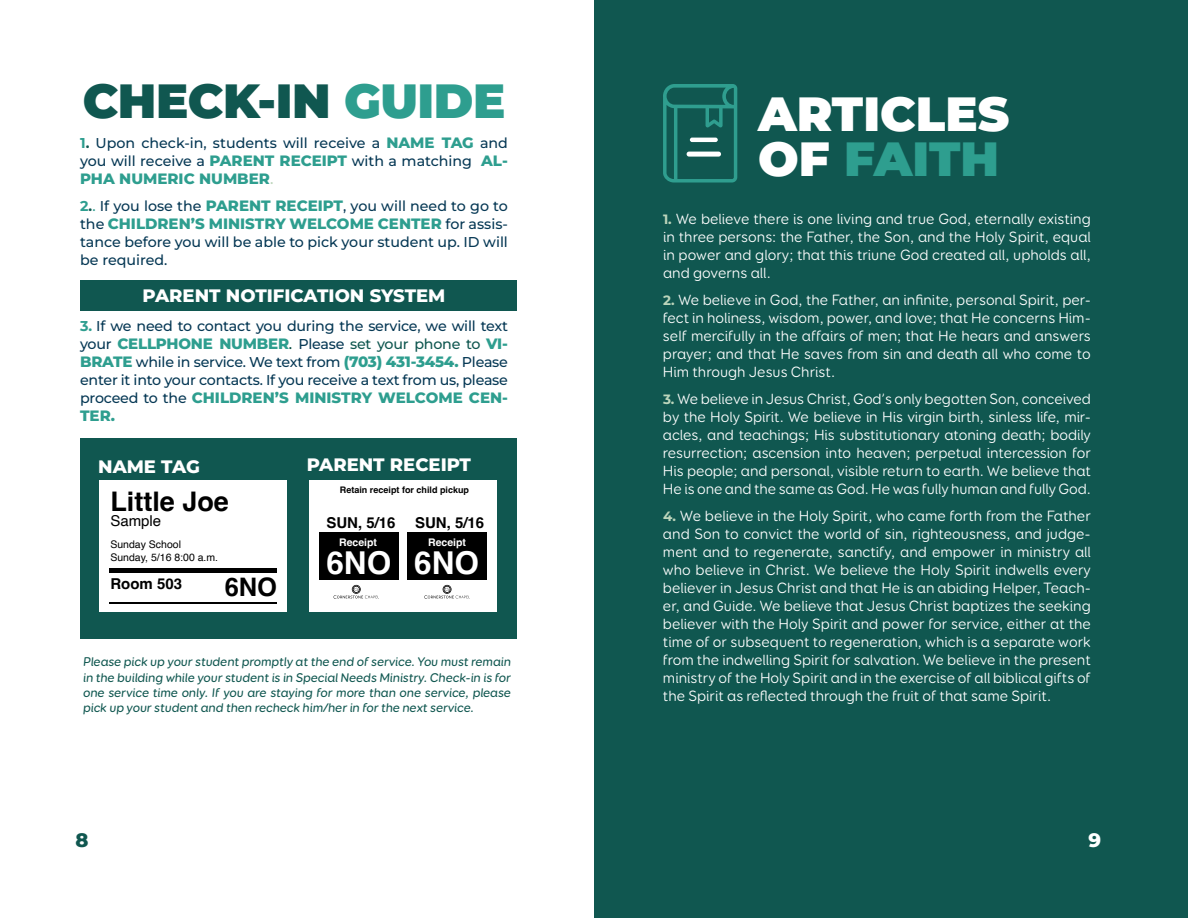
<style>
.page{position:relative;width:1188px;height:918px;background:#fff}
.page>*{position:absolute;margin:0;border:0;box-sizing:border-box;transform-origin:0 0}
.t1{font:900 48px/45px "Montserrat";color:#fff}
.t2{font:900 48px "Montserrat";letter-spacing:-.01em;color:#105750}
.t3{font:700 31.5px "Helvetica";color:#fff}
.t4{font:700 27px "Helvetica";color:#000}
.t5{font:700 25.5px "Helvetica";color:#000}
.t6{font:800 19.5px "Montserrat";color:#fff}
.t7{font:800 19.5px "Montserrat";color:#105750}
.t8{font:800 18px "Montserrat";color:#fff}
.t9{font:15px/18px "Booster Next FY";color:#fff;text-align:justify}
.t10{font:800 15px/18px "Montserrat";color:#2e9e8f}
.t11{font:700 15px "Helvetica";color:#000}
.t12{font:15px "Helvetica";color:#000}
.t13{font:500 14.25px/18px "Montserrat";letter-spacing:-.015em;color:#073955}
.t14{font:500 12.75px/15.3px "Booster Next FY";color:#105750;text-align:justify}
.t15{font:10.5px/12.6px "Helvetica";color:#000}
.t16{font:700 10.5px "Helvetica";color:#fff}
.t17{font:700 9px "Helvetica";color:#000}
.s1{color:#2e9e8f}
.s2{font-weight:700;color:#2e9e8f}
.s3{font-weight:700;color:#105750}
.s4{font-weight:800;font-size:15px;color:#2e9e8f}
.s5{font-weight:500;color:#bcd5bb}
.s6{font-weight:500;font-size:14.25px;color:#073955}
.s7{font-weight:500;color:#064a40}
.s8{font-weight:500;font-size:14.25px;color:#105750}
.s9{font-family:"Montserrat";font-weight:700;font-size:13.5px;color:#bcd5bb}
</style>
<div class="page">
<div style="left:594px;top:0;width:594px;height:918px;background:#105750"></div>
<div style="left:80px;top:281px;width:436px;height:30px;background:#105750"></div>
<svg style="left:663px;top:84px;width:74px;height:99px"></svg>
<div style="left:80px;top:438px;width:436px;height:201px;background:#105750"></div>
<div style="left:99px;top:480px;width:188px;height:132px;background:#fff"></div>
<div style="left:309px;top:480px;width:188px;height:132px;background:#fff"></div>
<div style="left:109px;top:568px;width:168px;height:5px;background:#000"></div>
<hr style="left:109px;top:602px;width:168px;height:1px;background:#000">
<div style="left:319px;top:532px;width:80px;height:48px;background:#000"></div>
<div style="left:408px;top:532px;width:79px;height:48px;background:#000"></div>
<svg style="left:334px;top:585px;width:45px;height:14px"></svg>
<svg style="left:424px;top:585px;width:46px;height:14px"></svg>
<h1 class="t2" style="left:83px;top:74px;width:424px">CHECK-IN <span class="s1">GUIDE</span></h1>
<p class="t13" style="left:80px;top:134px;width:429px"><span class="s2">1</span><span class="s3">.</span> Upon check-in, students will receive a <span class="s4">NAME TAG</span> and you will receive a <span class="s4">PARENT RECEIPT</span> with a matching <span class="s4">AL-</span></p>
<p class="t10" style="left:80px;top:170px;width:195px">PHA NUMERIC NUMBER<span class="s5">.</span></p>
<p class="t13" style="left:80px;top:197px;width:429px"><span class="s2">2</span><span class="s3">.</span><span class="s1">.</span> If you lose the <span class="s4">PARENT RECEIPT</span>, you will need to go to</p>
<p class="t10" style="left:80px;top:215px;width:429px"><span class="s6">the</span> CHILDREN’S MINISTRY WELCOME CENTER <span class="s6">for assis-</span></p>
<p class="t13" style="left:80px;top:233px;width:429px">tance before you will be able to pick your student up. ID will be required.</p>
<p class="t8" style="left:143px;top:287px;width:304px">PARENT NOTIFICATION SYSTEM</p>
<p class="t13" style="left:80px;top:317px;width:429px"><span class="s2">3.</span> If we need to contact you during the service, we will text</p>
<p class="t10" style="left:80px;top:335px;width:429px"><span class="s6">your</span> CELLPHONE NUMBER<span class="s7">.</span> <span class="s6">Please</span> <span class="s8">set your phone to</span> VI-</p>
<p class="t13" style="left:80px;top:353px;width:429px"><span class="s4">BRATE</span> while in service. We text from <span class="s4">(703) 431-3454.</span> Please enter it into your contacts. If you receive a text from us, please</p>
<p class="t10" style="left:80px;top:389px;width:429px"><span class="s6">proceed to the</span> CHILDREN’S MINISTRY WELCOME CEN-<br>TER.</p>
<p class="t8" style="left:98px;top:458px;width:103px">NAME TAG</p>
<p class="t8" style="left:307px;top:456px;width:166px">PARENT RECEIPT</p>
<h3 class="t4" style="left:110px;top:491px;width:120px">Little Joe</h3>
<p class="t12" style="left:110px;top:515px;width:52px">Sample</p>
<p class="t15" style="left:110px;top:539px;width:109px">Sunday School<br>Sunday, 5/16 8:00 a.m.</p>
<p class="t11" style="left:110px;top:578px;width:73px">Room 503</p>
<h3 class="t5" style="left:225px;top:577px;width:54px">6NO</h3>
<p class="t17" style="left:340px;top:487px;width:131px">Retain receipt for child pickup</p>
<p class="t11" style="left:415px;top:517px;width:71px">SUN, 5/16</p>
<p class="t11" style="left:326px;top:517px;width:71px">SUN, 5/16</p>
<p class="t16" style="left:339px;top:538px;width:39px">Receipt</p>
<p class="t16" style="left:428px;top:538px;width:39px">Receipt</p>
<h2 class="t3" style="left:326px;top:551px;width:154px">6NO 6NO</h2>
<p class="t14" style="left:83px;top:655px;width:431px">Please pick up your student promptly at the end of service. You must remain in the building while your student is in Special Needs Ministry. Check-in is for one service time only. If you are staying for more than one service, please pick up your student and then recheck him/her in for the next service.</p>
<h3 class="t7" style="left:76px;top:831px;width:15px">8</h3>
<h1 class="t1" style="left:758px;top:92px;width:253px">ARTICLES<br>OF <span class="s1">FAITH</span></h1>
<p class="t9" style="left:663px;top:211px;width:429px"><span class="s9">1.</span> We believe there is one living and true God, eternally existing in three persons: the Father, the Son, and the Holy Spirit, equal in power and glory; that this triune God created all, upholds all, and governs all.</p>
<p class="t9" style="left:663px;top:292px;width:429px"><span class="s9">2.</span> We believe in God, the Father, an infinite, personal Spirit, per&shy;fect in holiness, wisdom, power, and love; that He concerns Him&shy;self mercifully in the affairs of men; that He hears and answers prayer; and that He saves from sin and death all who come to Him through Jesus Christ.</p>
<p class="t9" style="left:663px;top:391px;width:430px"><span class="s9">3.</span> We believe in Jesus Christ, God’s only begotten Son, conceived by the Holy Spirit. We believe in His virgin birth, sinless life, mir&shy;acles, and teachings; His substitutionary atoning death; bodily resurrection; ascension into heaven; perpetual intercession for His people; and personal, visible return to earth. We believe that He is one and the same as God. He was fully human and fully God.</p>
<p class="t9" style="left:663px;top:508px;width:430px"><span class="s9">4.</span> We believe in the Holy Spirit, who came forth from the Father and Son to convict the world of sin, righteousness, and judge&shy;ment and to regenerate, sanctify, and empower in ministry all who believe in Christ. We believe the Holy Spirit indwells every believer in Jesus Christ and that He is an abiding Helper, Teach&shy;er, and Guide. We believe that Jesus Christ baptizes the seeking believer with the Holy Spirit and power for service, either at the time of or subsequent to regeneration, which is a separate work from the indwelling Spirit for salvation. We believe in the present ministry of the Holy Spirit and in the exercise of all biblical gifts of the Spirit as reflected through the fruit of that same Spirit.</p>
<h3 class="t6" style="left:1089px;top:831px;width:14px">9</h3>
</div>
